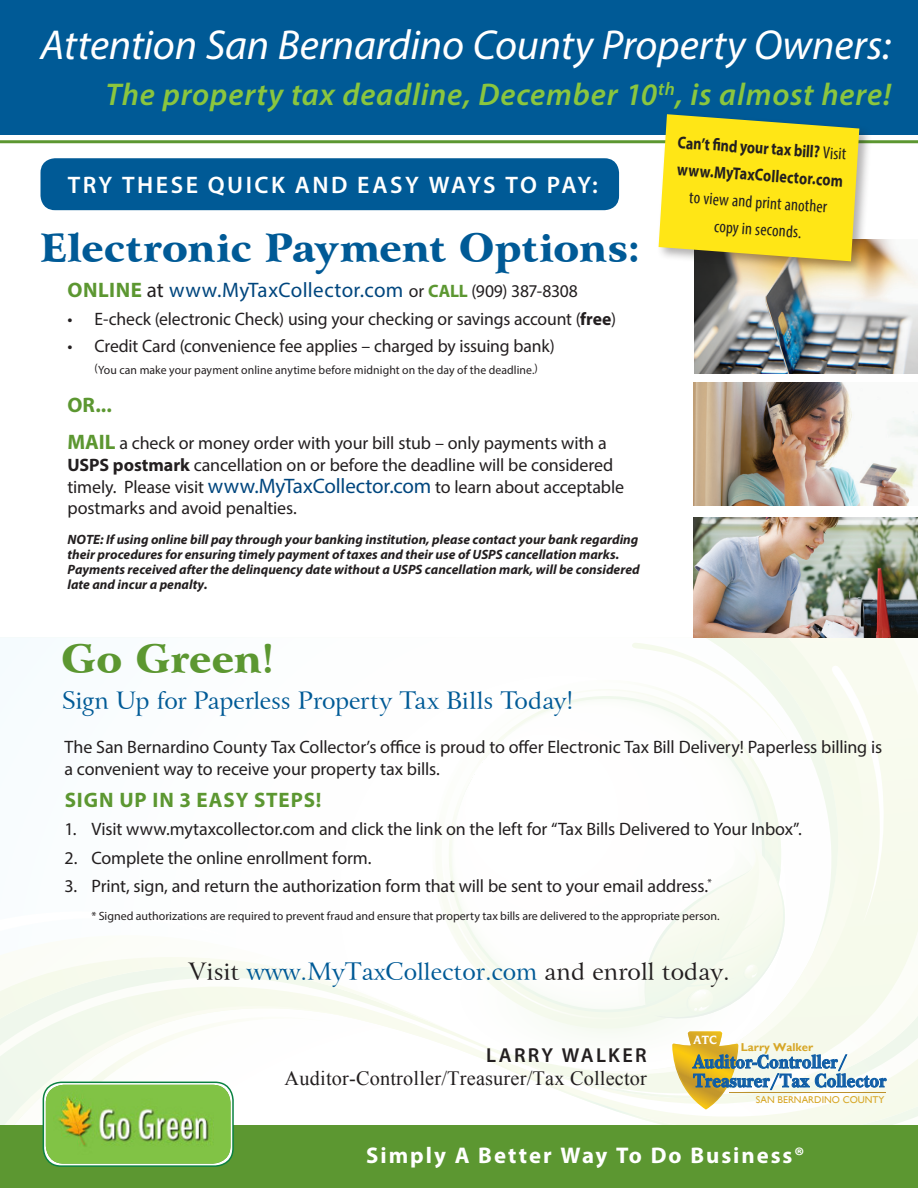
<style>
.page{position:relative;width:918px;height:1188px;background:#fff}
.page>*{position:absolute;margin:0;border:0;box-sizing:border-box;transform-origin:0 0}
.Bullet1{font:italic 42px "Myriad Pro";letter-spacing:-.005em;color:#fff}
.t1{font:900 39px "Arrus BT";letter-spacing:-.005em;color:#005a96}
.t2{font:900 39px "Arrus BT";color:#5c9731}
.t3{font:italic 600 31.5px "Myriad Pro";letter-spacing:.025em;color:#8bc63e}
.t4{font:24px "Arrus BT";color:#005a96}
.Body{font:600 24px "Myriad Pro";letter-spacing:.105em;color:#fff}
.t5{font:700 22.8px "Myriad Pro";letter-spacing:.085em;color:#fff}
.t6{font:21px "Myriad Pro";letter-spacing:.02em;color:#00467e}
.t7{font:700 21px "Myriad Pro";letter-spacing:.045em;color:#5c9731}
.Body-2{font:20.25px "Times New Roman";letter-spacing:.01em;color:#231f20}
.Body-3{font:600 20.25px "Myriad Pro";letter-spacing:.11em;color:#231f20}
.t8{font:700 19.65px/18.9px "New Baskerville";letter-spacing:.015em;color:#0f5da6;scale:.87 1}
.t9{font:18px/21.6px "Myriad Pro";letter-spacing:-.01em;color:#231f20}
.Definition{font:condensed 17.25px/27px "Myriad Pro";color:#231f20;text-align:center}
.t10{font:italic 700 13.5px/15px "Myriad Pro";color:#231f20}
.t11{font:italic 700 12.9px "Novarese";color:#fff}
.t12{font:12px "Myriad Pro";color:#231f20}
.t13{font:700 11.4px "Gill Sans";color:#d7a727}
.t14{font:9.9px "Gill Sans";color:#d7a727}
.s1{font-weight:700;color:#5c9731}
.s2{color:#231f20}
.s3{font-size:18px;color:#231f20}
.s4{font-weight:700;font-size:18px;color:#5c9731}
.s5{font-weight:700}
.s6{font-weight:700;font-size:21px;color:#5c9731}
.s7{font-size:21px;color:#00467e}
.s8{font-family:"Myriad Headline";font-stretch:normal}
.s9{font-family:"Myriad";font-weight:700;font-stretch:normal}
</style>
<div class="page">
<svg style="left:409px;top:1033px;width:77px;height:27px"></svg>
<svg style="left:0;top:1033px;width:234px;height:92px"></svg>
<svg style="left:0;top:957px;width:455px;height:76px"></svg>
<svg style="left:486px;top:1046px;width:74px;height:45px"></svg>
<svg style="left:435px;top:704px;width:125px;height:322px"></svg>
<div style="left:452px;top:699px;width:310px;height:310px;background:#fff;border-radius:155px"></div>
<div style="left:0;top:0;width:918px;height:135px;background:#005a96"></div>
<hr style="left:0;top:140px;width:918px;height:3px;background:#5c9731">
<div style="left:41px;top:158px;width:578px;height:52px;background:#005a96;border-radius:15px"></div>
<img style="left:693px;top:517px;width:225px;height:120px">
<img style="left:694px;top:239px;width:224px;height:134px">
<img style="left:693px;top:383px;width:225px;height:123px">
<div style="left:656px;top:112px;width:216px;height:162px;background:#231f20;opacity:.35"></div>
<svg style="left:659px;top:114px;width:200px;height:147px;background:#ebd926"></svg>
<div style="left:0;top:1125px;width:918px;height:63px;background:#5c9731"></div>
<svg style="left:560px;top:637px;width:358px;height:488px"></svg>
<div style="left:43px;top:1082px;width:191px;height:85px;border:2px solid #0b8242;border-radius:18px"></div>
<img style="left:46px;top:1085px;width:185px;height:79px">
<p class="Bullet1" style="left:40px;top:18px;width:852px">Attention San Bernardino County Property Owners:</p>
<p class="t3" style="left:105px;top:74px;width:787px">The property tax deadline, December 10<sup>th</sup>, is almost here!</p>
<p class="Body" style="left:68px;top:170px;width:532px">TRY THESE QUICK AND EASY WAYS TO PAY:</p>
<p class="t1" style="left:40px;top:224px;width:602px">Electronic Payment Options:</p>
<p class="t6" style="left:68px;top:277px;width:512px"><span class="s1">ONLINE</span> <span class="s2">at</span> www.MyTaxCollector.com <span class="s3">or</span> <span class="s4">CALL</span> <span class="s3">(909) 387-8308</span></p>
<p class="t9" style="left:68px;top:308px;width:550px">• E-check (electronic Check) using your checking or savings account (<span class="s5">free</span>)</p>
<p class="t9" style="left:68px;top:335px;width:489px">• Credit Card (convenience fee applies – charged by issuing bank)</p>
<p class="t12" style="left:94px;top:362px;width:445px">(You can make your payment online anytime before midnight on the day of the deadline.)</p>
<p class="t7" style="left:68px;top:391px;width:46px">OR...</p>
<p class="t9" style="left:68px;top:432px;width:558px"><span class="s6">MAIL</span> a check or money order with your bill stub – only payments with a <span class="s5">USPS postmark</span> cancellation on or before the deadline will be considered timely. Please visit <span class="s7">www.MyTaxCollector.com</span> to learn about acceptable postmarks and avoid penalties.</p>
<p class="t10" style="left:68px;top:532px;width:574px">NOTE: If using online bill pay through your banking institution, please contact your bank regarding their procedures for ensuring timely payment of taxes and their use of USPS cancellation marks.<br>Payments received after the delinquency date without a USPS cancellation mark, will be considered late and incur a penalty.</p>
<p class="t2" style="left:62px;top:635px;width:214px">Go Green!</p>
<p class="t4" style="left:62px;top:685px;width:514px">Sign Up for Paperless Property Tax Bills Today!</p>
<p class="Definition" style="left:679px;top:129px;width:170px;rotate:4deg"><span class="s8">Can’t fi nd your tax bill?</span> Visit <span class="s9">www.MyTaxCollector.com </span>to view and print another<br>copy in seconds.</p>
<p class="t9" style="left:64px;top:736px;width:819px">The San Bernardino County Tax Collector’s office is proud to offer Electronic Tax Bill Delivery! Paperless billing is a convenient way to receive your property tax bills.</p>
<p class="t7" style="left:65px;top:786px;width:258px">SIGN UP IN 3 EASY STEPS!</p>
<p class="t9" style="left:64px;top:818px;width:739px">1. Visit www.mytaxcollector.com and click the link on the left for “Tax Bills Delivered to Your Inbox”.</p>
<p class="t9" style="left:64px;top:847px;width:309px">2. Complete the online enrollment form.</p>
<p class="t9" style="left:64px;top:875px;width:649px">3. Print, sign, and return the authorization form that will be sent to your email address.<sup>*</sup></p>
<p class="t12" style="left:92px;top:909px;width:630px">* Signed authorizations are required to prevent fraud and ensure that property tax bills are delivered to the appropriate person.</p>
<p class="t4" style="left:188px;top:957px;width:543px"><span class="s2">Visit</span> www.MyTaxCollector.com <span class="s2">and enroll today.</span></p>
<p class="Body-3" style="left:486px;top:1043px;width:162px">LARRY WALKER</p>
<p class="Body-2" style="left:285px;top:1064px;width:364px">Auditor-Controller/Treasurer/Tax Collector</p>
<p class="t11" style="left:694px;top:1032px;width:25px">ATC</p>
<p class="t13" style="left:741px;top:1040px;width:74px">Larry Walker</p>
<p class="t8" style="left:693px;top:1052px;width:223px">Auditor-Controller/<br>Treasurer/Tax Collector</p>
<p class="t14" style="left:756px;top:1094px;width:130px">SAN BERNARDINO COUNTY</p>
<p class="t5" style="left:366px;top:1141px;width:440px">Simply A Better Way To Do Business®</p>
</div>
